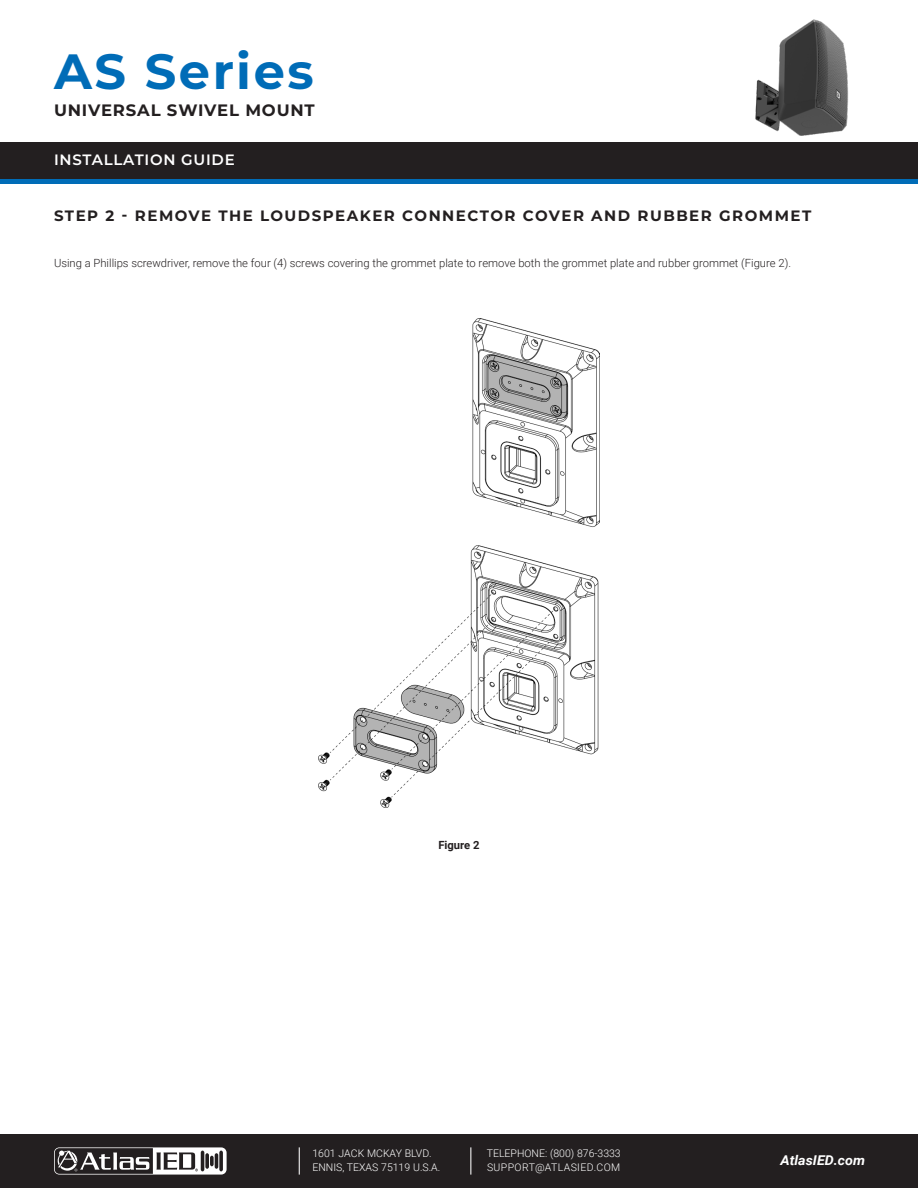
<style>
.page{position:relative;width:918px;height:1188px;background:#fff}
.page>*{position:absolute;margin:0;border:0;box-sizing:border-box;transform-origin:0 0}
.t1{font:700 49.5px "Montserrat";letter-spacing:.05em;color:#006cb7}
.t2{font:700 16.5px "Montserrat";letter-spacing:.05em;color:#231f20}
.t3{font:700 15px "Montserrat";letter-spacing:.1em;color:#231f20}
.t4{font:600 15px "Montserrat";letter-spacing:.05em;color:#fff}
.t5{font:italic 700 13.5px "Roboto";color:#fff;scale:1.05 1}
.t6{font:300 11.25px "Roboto";color:#231f20}
.t7{font:700 11.25px "Roboto";color:#231f20}
.t8{font:300 10.5px/13.5px "Roboto";color:#fff}
</style>
<div class="page">
<div style="left:0;top:1134px;width:918px;height:54px;background:#231f20"></div>
<svg style="left:54px;top:1147px;width:173px;height:28px"></svg>
<svg style="left:299px;top:1147px;width:1px;height:28px"></svg>
<svg style="left:470px;top:1147px;width:1px;height:28px"></svg>
<div style="left:0;top:142px;width:918px;height:5px;background:#231f20"></div>
<div style="left:0;top:178px;width:918px;height:6px;background:#006cb7"></div>
<div style="left:0;top:143px;width:918px;height:36px;background:#231f20"></div>
<img style="left:755px;top:19px;width:94px;height:117px">
<img style="left:318px;top:319px;width:282px;height:488px">
<p class="t1" style="left:54px;top:35px;width:261px">AS Series</p>
<p class="t2" style="left:54px;top:98px;width:262px">UNIVERSAL SWIVEL MOUNT</p>
<h3 class="t4" style="left:54px;top:149px;width:182px">INSTALLATION GUIDE</h3>
<p class="t3" style="left:54px;top:204px;width:759px">STEP 2 - REMOVE THE LOUDSPEAKER CONNECTOR COVER AND RUBBER GROMMET</p>
<p class="t6" style="left:54px;top:255px;width:739px">Using a Phillips screwdriver, remove the four (4) screws covering the grommet plate to remove both the grommet plate and rubber grommet (Figure 2).</p>
<p class="t7" style="left:438px;top:837px;width:43px">Figure 2</p>
<p class="t8" style="left:312px;top:1147px;width:129px">1601 JACK MCKAY BLVD.<br>ENNIS, TEXAS 75119 U.S.A.</p>
<p class="t8" style="left:487px;top:1147px;width:135px">TELEPHONE: (800) 876-3333<br>SUPPORT@ATLASIED.COM</p>
<p class="t5" style="left:781px;top:1151px;width:82px">AtlasIED.com</p>
</div>
